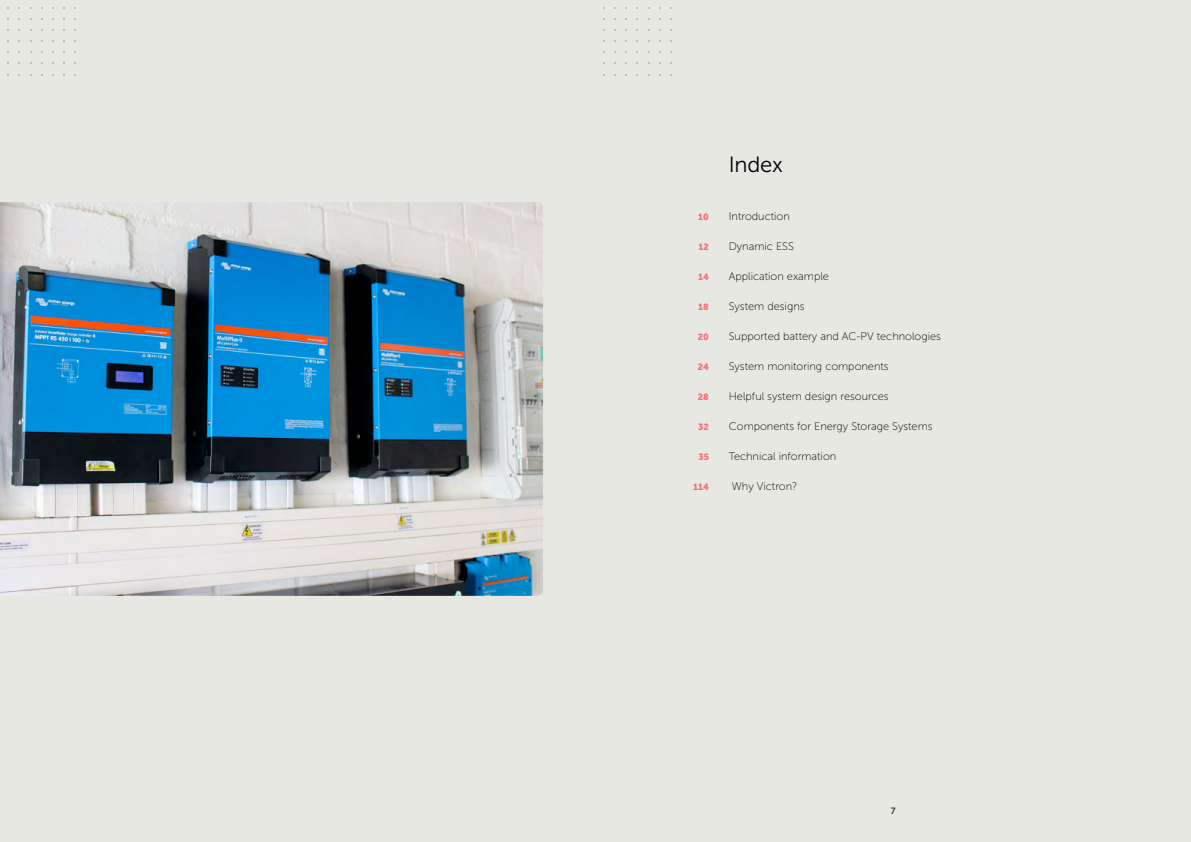
<style>
.page{position:relative;width:1191px;height:842px;background:#fff}
.page>*{position:absolute;margin:0;border:0;box-sizing:border-box;transform-origin:0 0}
.t1{font:22px "Museo Sans 300";letter-spacing:-.01em;color:#000}
.t2{font:11px "Museo Sans 100";color:#000}
.t3{font:9px "Museo Sans 900";color:#f37173}
.t4{font:9px "Museo Sans 500";color:#000}
</style>
<div class="page">
<div style="left:0;top:0;width:595px;height:842px;background:#e7e8e2"></div>
<div style="left:595px;top:0;width:596px;height:842px;background:#e7e8e2"></div>
<img style="left:0;top:202px;width:543px;height:394px">
<h1 class="t1" style="left:729px;top:153px;width:56px">Index</h1>
<p class="t3" style="left:698px;top:212px;width:12px">10</p>
<p class="t2" style="left:729px;top:211px;width:63px">Introduction</p>
<p class="t3" style="left:698px;top:242px;width:12px">12</p>
<p class="t2" style="left:729px;top:241px;width:67px">Dynamic ESS</p>
<p class="t3" style="left:698px;top:272px;width:12px">14</p>
<p class="t2" style="left:729px;top:271px;width:102px">Application example</p>
<p class="t3" style="left:698px;top:302px;width:12px">18</p>
<p class="t2" style="left:729px;top:301px;width:77px">System designs</p>
<p class="t3" style="left:697px;top:332px;width:13px">20</p>
<p class="t2" style="left:729px;top:331px;width:214px">Supported battery and AC-PV technologies</p>
<p class="t3" style="left:697px;top:362px;width:13px">24</p>
<p class="t2" style="left:729px;top:361px;width:161px">System monitoring components</p>
<p class="t3" style="left:698px;top:392px;width:13px">28</p>
<p class="t2" style="left:729px;top:391px;width:161px">Helpful system design resources</p>
<p class="t3" style="left:698px;top:422px;width:12px">32</p>
<p class="t2" style="left:729px;top:421px;width:205px">Components for Energy Storage Systems</p>
<p class="t3" style="left:698px;top:452px;width:12px">35</p>
<p class="t2" style="left:729px;top:451px;width:109px">Technical information</p>
<p class="t3" style="left:693px;top:482px;width:17px">114</p>
<p class="t2" style="left:732px;top:481px;width:67px">Why Victron?</p>
<p class="t4" style="left:891px;top:805px;width:6px">7</p>
</div>
